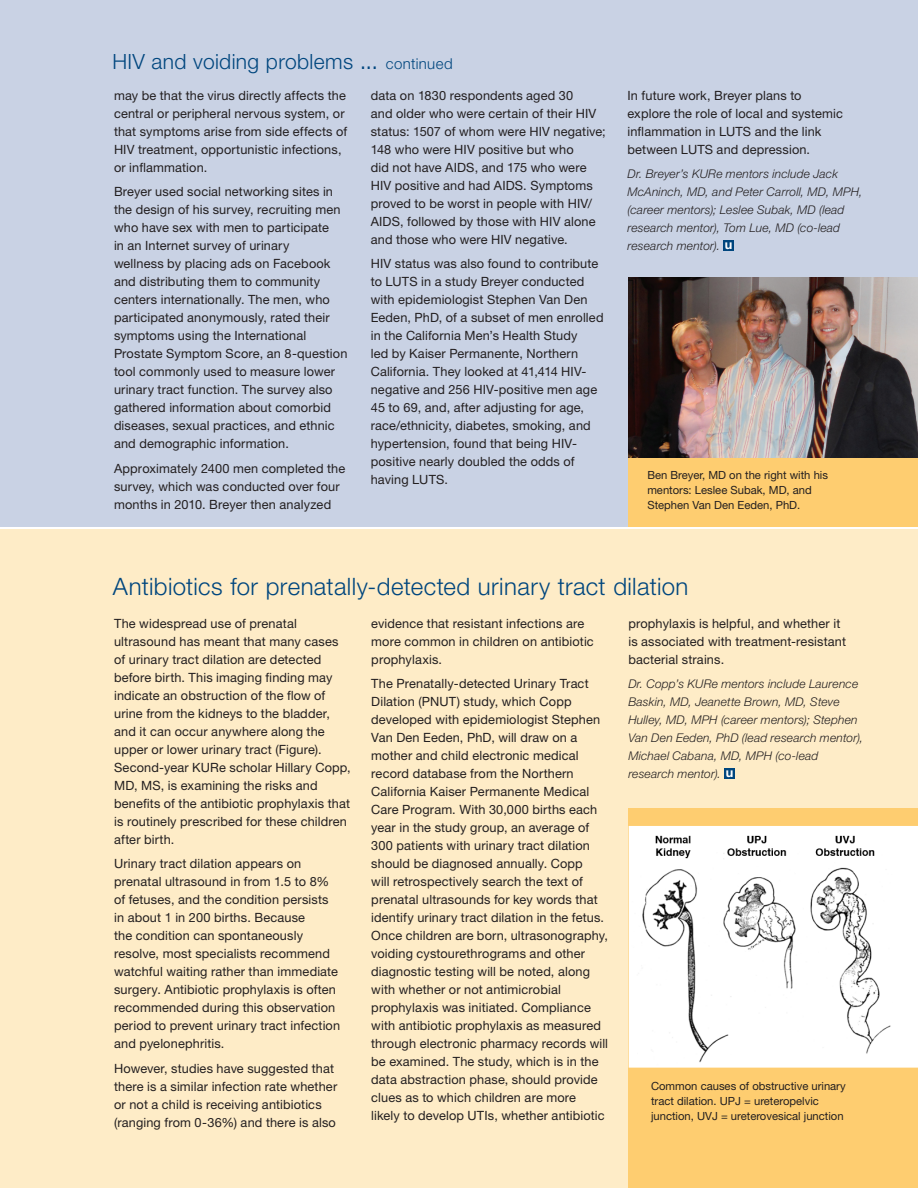
<style>
.page{position:relative;width:918px;height:1188px;background:#fff}
.page>*{position:absolute;margin:0;border:0;box-sizing:border-box;transform-origin:0 0}
.t1{font:300 24px "Helvetica Neue LT Std";letter-spacing:.015em;color:#00467e}
.t2{font:300 21px "Helvetica Neue LT Std";letter-spacing:.015em;color:#00467e}
.text{font:12.75px/18px "Helvetica Neue LT Std";letter-spacing:.01em;color:#231f20}
.t3{font:700 12.75px "Helvetica Neue LT Std";color:#fff}
.text-2{font:italic 300 12px/18px "Helvetica Neue LT Std";letter-spacing:.015em;color:#231f20}
.t4{font:11.25px/15px "Helvetica Neue LT Std";color:#231f20}
.s1{font-size:24px}
.s2{font-size:15px}
</style>
<div class="page">
<div style="left:0;top:0;width:918px;height:526px;background:#c9d2e4"></div>
<div style="left:0;top:529px;width:918px;height:659px;background:#feecc7"></div>
<div style="left:724px;top:240px;width:10px;height:10px;background:#00467e"></div>
<div style="left:724px;top:768px;width:11px;height:10px;background:#00467e"></div>
<div style="left:629px;top:809px;width:289px;height:379px;background:#fecd70"></div>
<svg style="left:629px;top:826px;width:289px;height:242px;background:#f1f1f1"></svg>
<img style="left:629px;top:278px;width:289px;height:180px">
<div style="left:629px;top:458px;width:289px;height:68px;background:#fecd70"></div>
<p class="t2" style="left:112px;top:49px;width:342px">HIV and voiding problems <span class="s1">...</span> <span class="s2">continued</span></p>
<p class="text" style="left:114px;top:86px;width:235px">may be that the virus directly affects the central or peripheral nervous system, or that symptoms arise from side effects of HIV treatment, opportunistic infections, or inflammation.</p>
<p class="text" style="left:114px;top:183px;width:235px">Breyer used social networking sites in the design of his survey, recruiting men who have sex with men to participate<br>in an Internet survey of urinary<br>wellness by placing ads on Facebook and distributing them to community centers internationally. The men, who participated anonymously, rated their symptoms using the International Prostate Symptom Score, an 8-question tool commonly used to measure lower urinary tract function. The survey also gathered information about comorbid diseases, sexual practices, and ethnic and demographic information.</p>
<p class="text" style="left:114px;top:460px;width:233px">Approximately 2400 men completed the survey, which was conducted over four months in 2010. Breyer then analyzed</p>
<p class="text" style="left:371px;top:86px;width:237px">data on 1830 respondents aged 30<br>and older who were certain of their HIV status: 1507 of whom were HIV negative; 148 who were HIV positive but who<br>did not have AIDS, and 175 who were HIV positive and had AIDS. Symptoms proved to be worst in people with HIV/ AIDS, followed by those with HIV alone and those who were HIV negative.</p>
<p class="text" style="left:371px;top:255px;width:234px">HIV status was also found to contribute to LUTS in a study Breyer conducted with epidemiologist Stephen Van Den Eeden, PhD, of a subset of men enrolled in the California Men’s Health Study<br>led by Kaiser Permanente, Northern California. They looked at 41,414 HIV&shy;negative and 256 HIV-positive men age 45 to 69, and, after adjusting for age, race/ethnicity, diabetes, smoking, and hypertension, found that being HIV&shy;positive nearly doubled the odds of having LUTS.</p>
<p class="text" style="left:627px;top:86px;width:217px">In future work, Breyer plans to explore the role of local and systemic inflammation in LUTS and the link between LUTS and depression.</p>
<p class="text-2" style="left:627px;top:165px;width:237px">Dr. Breyer’s KURe mentors include Jack McAninch, MD, and Peter Carroll, MD, MPH, (career mentors); Leslee Subak, MD (lead research mentor), Tom Lue, MD (co-lead research mentor).</p>
<p class="t3" style="left:725px;top:236px;width:9px">u</p>
<p class="t4" style="left:647px;top:467px;width:182px">Ben Breyer, MD on the right with his mentors: Leslee Subak, MD, and<br>Stephen Van Den Eeden, PhD.</p>
<p class="t1" style="left:113px;top:571px;width:577px">Antibiotics for prenatally-detected urinary tract dilation</p>
<p class="text" style="left:114px;top:614px;width:238px">The widespread use of prenatal ultrasound has meant that many cases of urinary tract dilation are detected before birth. This imaging finding may indicate an obstruction of the flow of urine from the kidneys to the bladder, and it can occur anywhere along the upper or lower urinary tract (Figure).<br>Second-year KURe scholar Hillary Copp, MD, MS, is examining the risks and benefits of the antibiotic prophylaxis that is routinely prescribed for these children after birth.</p>
<p class="text" style="left:114px;top:855px;width:228px">Urinary tract dilation appears on prenatal ultrasound in from 1.5 to 8% of fetuses, and the condition persists in about 1 in 200 births. Because<br>the condition can spontaneously resolve, most specialists recommend watchful waiting rather than immediate surgery. Antibiotic prophylaxis is often recommended during this observation period to prevent urinary tract infection and pyelonephritis.</p>
<p class="text" style="left:114px;top:1059px;width:225px">However, studies have suggested that there is a similar infection rate whether or not a child is receiving antibiotics (ranging from 0-36%) and there is also</p>
<p class="text" style="left:371px;top:614px;width:224px">evidence that resistant infections are more common in children on antibiotic prophylaxis.</p>
<p class="text" style="left:371px;top:675px;width:238px">The Prenatally-detected Urinary Tract Dilation (PNUT) study, which Copp developed with epidemiologist Stephen Van Den Eeden, PhD, will draw on a mother and child electronic medical record database from the Northern California Kaiser Permanente Medical Care Program. With 30,000 births each year in the study group, an average of 300 patients with urinary tract dilation should be diagnosed annually. Copp<br>will retrospectively search the text of prenatal ultrasounds for key words that identify urinary tract dilation in the fetus.<br>Once children are born, ultrasonography, voiding cystourethrograms and other diagnostic testing will be noted, along with whether or not antimicrobial prophylaxis was initiated. Compliance with antibiotic prophylaxis as measured through electronic pharmacy records will be examined. The study, which is in the data abstraction phase, should provide clues as to which children are more<br>likely to develop UTIs, whether antibiotic</p>
<p class="text" style="left:628px;top:614px;width:219px">prophylaxis is helpful, and whether it is associated with treatment-resistant bacterial strains.</p>
<p class="text-2" style="left:628px;top:675px;width:236px">Dr. Copp’s KURe mentors include Laurence Baskin, MD, Jeanette Brown, MD, Steve Hulley, MD, MPH (career mentors); Stephen Van Den Eeden, PhD (lead research mentor), Michael Cabana, MD, MPH (co-lead research mentor).</p>
<p class="t3" style="left:726px;top:764px;width:9px">u</p>
<p class="t4" style="left:651px;top:1078px;width:196px">Common causes of obstructive urinary tract dilation. UPJ = ureteropelvic junction, UVJ = ureterovesical junction</p>
</div>
